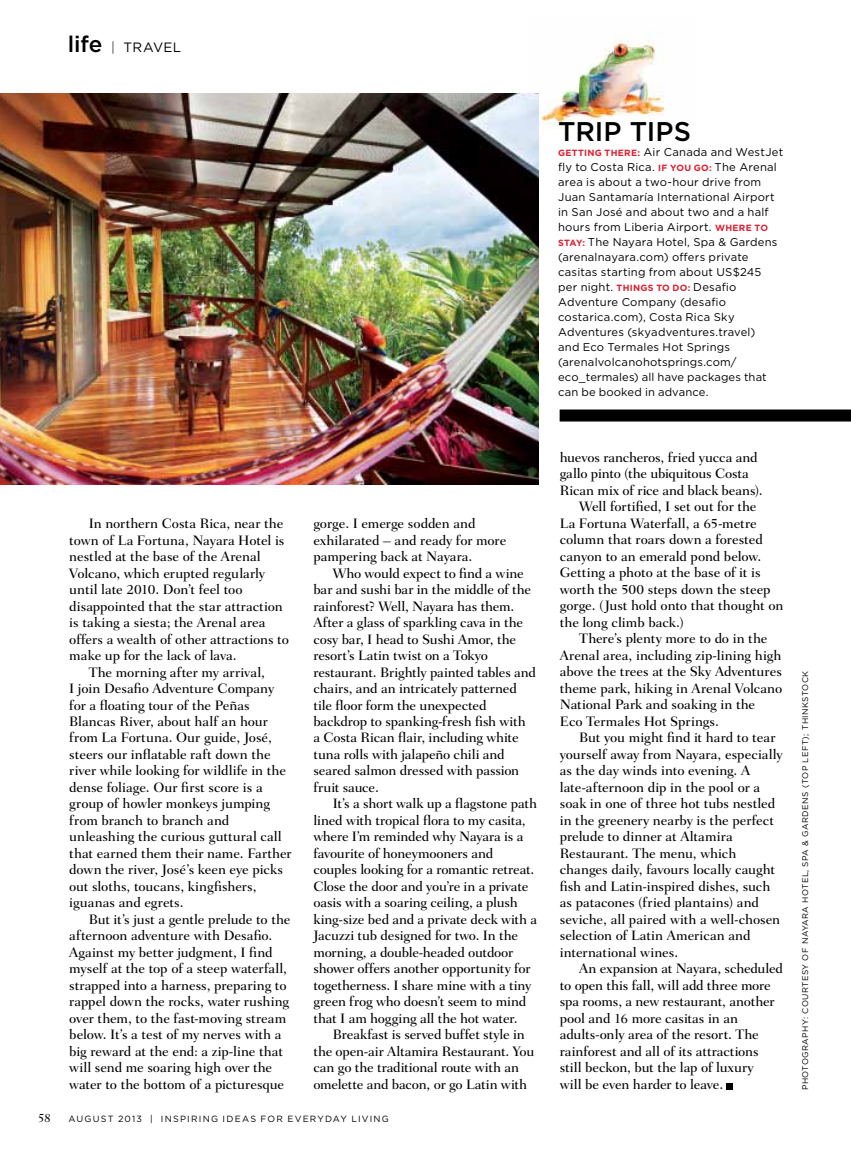
<style>
.page{position:relative;width:851px;height:1161px;background:#fff}
.page>*{position:absolute;margin:0;border:0;box-sizing:border-box;transform-origin:0 0}
.t1{font:500 27px "Gotham";letter-spacing:.005em;color:#000}
.t2{font:500 13.8px/16.5px "CL Fairfield LT Std";letter-spacing:-.01em;color:#000}
.t3{font:13.5px "Gotham";letter-spacing:.02em;color:#000}
.t4{font:italic 12.3px "CL Fairfield LT Std Med";color:#000}
.t5{font:11.25px/15px "Gotham";letter-spacing:.02em;color:#000}
.t6{font:9px "Gotham";letter-spacing:.135em;color:#000}
.t7{font:8.25px "Gotham";letter-spacing:.05em;color:#000}
.s1{font-weight:500;font-size:22.5px}
.s2{font-weight:300}
.s3{font-weight:700;font-size:9px;color:#da2032}
</style>
<div class="page">
<img style="left:528px;top:32px;width:137px;height:97px">
<img style="left:0;top:94px;width:538px;height:391px">
<div style="left:726px;top:1083px;width:7px;height:6px;background:#000"></div>
<div style="left:559px;top:410px;width:291px;height:12px;background:#000"></div>
<p class="t3" style="left:68px;top:38px;width:115px"><span class="s1">LIFE</span> <span class="s2">|</span> travel</p>
<h1 class="t1" style="left:558px;top:114px;width:134px">TRIP TIPS</h1>
<p class="t5" style="left:558px;top:145px;width:226px"><span class="s3">GETTING TH ERE:</span> Air Canada and WestJet fly to Costa Rica. <span class="s3">I F YOU GO:</span> The Arenal area is about a two-hour drive from Juan Santamaría I nternational Airport in San José and about two and a half hours from Liberia Airport. <span class="s3">WH ERE TO STAY:</span> The Nayara Hotel, Spa &amp; Gardens (arenalnayara.com) offers private casitas starting from about US$245 per night. <span class="s3">TH INGS TO DO:</span> Desafio Adventure Company (desafio costarica.com), Costa Rica Sky Adventures (skyadventures.travel)<br>and Eco Termales Hot Springs (arenalvolcanohotsprings.com/ eco_termales) all have packages that can be booked in advance.</p>
<p class="t2" style="left:89px;top:515px;width:196px">In northern Costa Rica, near the</p>
<p class="t2" style="left:69px;top:532px;width:217px">town of La Fortuna, Nayara Hotel is</p>
<p class="t2" style="left:69px;top:548px;width:193px">nestled at the base of the Arenal</p>
<p class="t2" style="left:69px;top:565px;width:197px">Volcano, which erupted regularly</p>
<p class="t2" style="left:69px;top:581px;width:175px">until late 2010. Don’t feel too</p>
<p class="t2" style="left:69px;top:598px;width:215px">disappointed that the star attraction</p>
<p class="t2" style="left:69px;top:614px;width:198px">is taking a siesta; the Arenal area</p>
<p class="t2" style="left:69px;top:631px;width:221px">offers a wealth of other attractions to</p>
<p class="t2" style="left:69px;top:647px;width:169px">make up for the lack of lava.</p>
<p class="t2" style="left:89px;top:664px;width:178px">The morning after my arrival,</p>
<p class="t2" style="left:69px;top:680px;width:206px">I join Desafio Adventure Company</p>
<p class="t2" style="left:69px;top:697px;width:182px">for a floating tour of the Peñas</p>
<p class="t2" style="left:69px;top:713px;width:200px">Blancas River, about half an hour</p>
<p class="t2" style="left:69px;top:730px;width:204px">from La Fortuna. Our guide, José,</p>
<p class="t2" style="left:69px;top:746px;width:203px">steers our inflatable raft down the</p>
<p class="t2" style="left:69px;top:763px;width:218px">river while looking for wildlife in the</p>
<p class="t2" style="left:69px;top:779px;width:195px">dense foliage. Our first score is a</p>
<p class="t2" style="left:69px;top:796px;width:202px">group of howler monkeys jumping</p>
<p class="t2" style="left:69px;top:812px;width:161px">from branch to branch and</p>
<p class="t2" style="left:69px;top:829px;width:214px">unleashing the curious guttural call</p>
<p class="t2" style="left:69px;top:845px;width:224px">that earned them their name. Farther</p>
<p class="t2" style="left:69px;top:862px;width:215px">down the river, José’s keen eye picks</p>
<p class="t2" style="left:69px;top:878px;width:189px">out sloths, toucans, kingfishers,</p>
<p class="t2" style="left:69px;top:895px;width:116px">iguanas and egrets.</p>
<p class="t2" style="left:89px;top:911px;width:203px">But it’s just a gentle prelude to the</p>
<p class="t2" style="left:69px;top:928px;width:205px">afternoon adventure with Desafio.</p>
<p class="t2" style="left:69px;top:944px;width:205px">Against my better judgment, I find</p>
<p class="t2" style="left:69px;top:961px;width:219px">myself at the top of a steep waterfall,</p>
<p class="t2" style="left:69px;top:977px;width:219px">strapped into a harness, preparing to</p>
<p class="t2" style="left:69px;top:994px;width:221px">rappel down the rocks, water rushing</p>
<p class="t2" style="left:69px;top:1010px;width:218px">over them, to the fast-moving stream</p>
<p class="t2" style="left:69px;top:1027px;width:214px">below. It’s a test of my nerves with a</p>
<p class="t2" style="left:69px;top:1043px;width:215px">big reward at the end: a zip-line that</p>
<p class="t2" style="left:69px;top:1060px;width:204px">will send me soaring high over the</p>
<p class="t2" style="left:69px;top:1076px;width:216px">water to the bottom of a picturesque</p>
<p class="t2" style="left:313px;top:515px;width:194px">gorge. I emerge sodden and exhilarated – and ready for more pampering back at Nayara.</p>
<p class="t2" style="left:313px;top:565px;width:224px;text-indent:19px">Who would expect to find a wine bar and sushi bar in the middle of the rainforest? Well, Nayara has them.<br>After a glass of sparkling cava in the cosy bar, I head to Sushi Amor, the resort’s Latin twist on a Tokyo restaurant. Brightly painted tables and chairs, and an intricately patterned tile floor form the unexpected backdrop to spanking-fresh fish with<br>a Costa Rican flair, including white tuna rolls with jalapeño chili and seared salmon dressed with passion fruit sauce.</p>
<p class="t2" style="left:313px;top:796px;width:225px;text-indent:19px">It’s a short walk up a flagstone path lined with tropical flora to my casita, where I’m reminded why Nayara is a favourite of honeymooners and couples looking for a romantic retreat.<br>Close the door and you’re in a private oasis with a soaring ceiling, a plush king-size bed and a private deck with a Jacuzzi tub designed for two. In the morning, a double-headed outdoor shower offers another opportunity for togetherness. I share mine with a tiny green frog who doesn’t seem to mind that I am hogging all the hot water.</p>
<p class="t2" style="left:313px;top:1027px;width:222px;text-indent:19px">Breakfast is served buffet style in the open-air Altamira Restaurant. You can go the traditional route with an omelette and bacon, or go Latin with</p>
<p class="t4" style="left:38px;top:1111px;width:15px">58</p>
<p class="t6" style="left:68px;top:1113px;width:322px">august 2013 | inspiring ideas for everyday living</p>
<p class="t2" style="left:559px;top:449px;width:199px">huevos rancheros, fried yucca and</p>
<p class="t2" style="left:559px;top:466px;width:191px">gallo pinto (the ubiquitous Costa</p>
<p class="t2" style="left:559px;top:482px;width:204px">Rican mix of rice and black beans).</p>
<p class="t2" style="left:579px;top:499px;width:179px">Well fortified, I set out for the</p>
<p class="t2" style="left:559px;top:515px;width:198px">La Fortuna Waterfall, a 65-metre</p>
<p class="t2" style="left:559px;top:532px;width:204px">column that roars down a forested</p>
<p class="t2" style="left:559px;top:548px;width:203px">canyon to an emerald pond below.</p>
<p class="t2" style="left:559px;top:565px;width:202px">Getting a photo at the base of it is</p>
<p class="t2" style="left:559px;top:581px;width:212px">worth the 500 steps down the steep</p>
<p class="t2" style="left:559px;top:598px;width:225px">gorge. (Just hold onto that thought on</p>
<p class="t2" style="left:559px;top:614px;width:126px">the long climb back.)</p>
<p class="t2" style="left:579px;top:631px;width:190px">There’s plenty more to do in the</p>
<p class="t2" style="left:559px;top:647px;width:223px">Arenal area, including zip-lining high</p>
<p class="t2" style="left:559px;top:664px;width:224px">above the trees at the Sky Adventures</p>
<p class="t2" style="left:559px;top:680px;width:224px">theme park, hiking in Arenal Volcano</p>
<p class="t2" style="left:559px;top:697px;width:197px">National Park and soaking in the</p>
<p class="t2" style="left:559px;top:713px;width:161px">Eco Termales Hot Springs.</p>
<p class="t2" style="left:579px;top:730px;width:198px">But you might find it hard to tear</p>
<p class="t2" style="left:559px;top:746px;width:224px">yourself away from Nayara, especially</p>
<p class="t2" style="left:559px;top:763px;width:192px">as the day winds into evening. A</p>
<p class="t2" style="left:559px;top:779px;width:202px">late-afternoon dip in the pool or a</p>
<p class="t2" style="left:559px;top:796px;width:217px">soak in one of three hot tubs nestled</p>
<p class="t2" style="left:559px;top:812px;width:216px">in the greenery nearby is the perfect</p>
<p class="t2" style="left:559px;top:829px;width:174px">prelude to dinner at Altamira</p>
<p class="t2" style="left:559px;top:845px;width:178px">Restaurant. The menu, which</p>
<p class="t2" style="left:559px;top:862px;width:217px">changes daily, favours locally caught</p>
<p class="t2" style="left:559px;top:878px;width:212px">fish and Latin-inspired dishes, such</p>
<p class="t2" style="left:559px;top:895px;width:201px">as patacones (fried plantains) and</p>
<p class="t2" style="left:559px;top:911px;width:222px">seviche, all paired with a well-chosen</p>
<p class="t2" style="left:559px;top:928px;width:192px">selection of Latin American and</p>
<p class="t2" style="left:559px;top:944px;width:120px">international wines.</p>
<p class="t2" style="left:579px;top:961px;width:205px">An expansion at Nayara, scheduled</p>
<p class="t2" style="left:559px;top:977px;width:212px">to open this fall, will add three more</p>
<p class="t2" style="left:559px;top:994px;width:216px">spa rooms, a new restaurant, another</p>
<p class="t2" style="left:559px;top:1010px;width:180px">pool and 16 more casitas in an</p>
<p class="t2" style="left:559px;top:1027px;width:201px">adults-only area of the resort. The</p>
<p class="t2" style="left:559px;top:1043px;width:200px">rainforest and all of its attractions</p>
<p class="t2" style="left:559px;top:1060px;width:195px">still beckon, but the lap of luxury</p>
<p class="t2" style="left:559px;top:1076px;width:165px">will be even harder to leave.</p>
<p class="t7" style="left:799px;top:1090px;width:421px;rotate:-90deg">photography: courtesy of nayara hotel, spa &amp; gardens (top left); Thinkstock</p>
</div>
